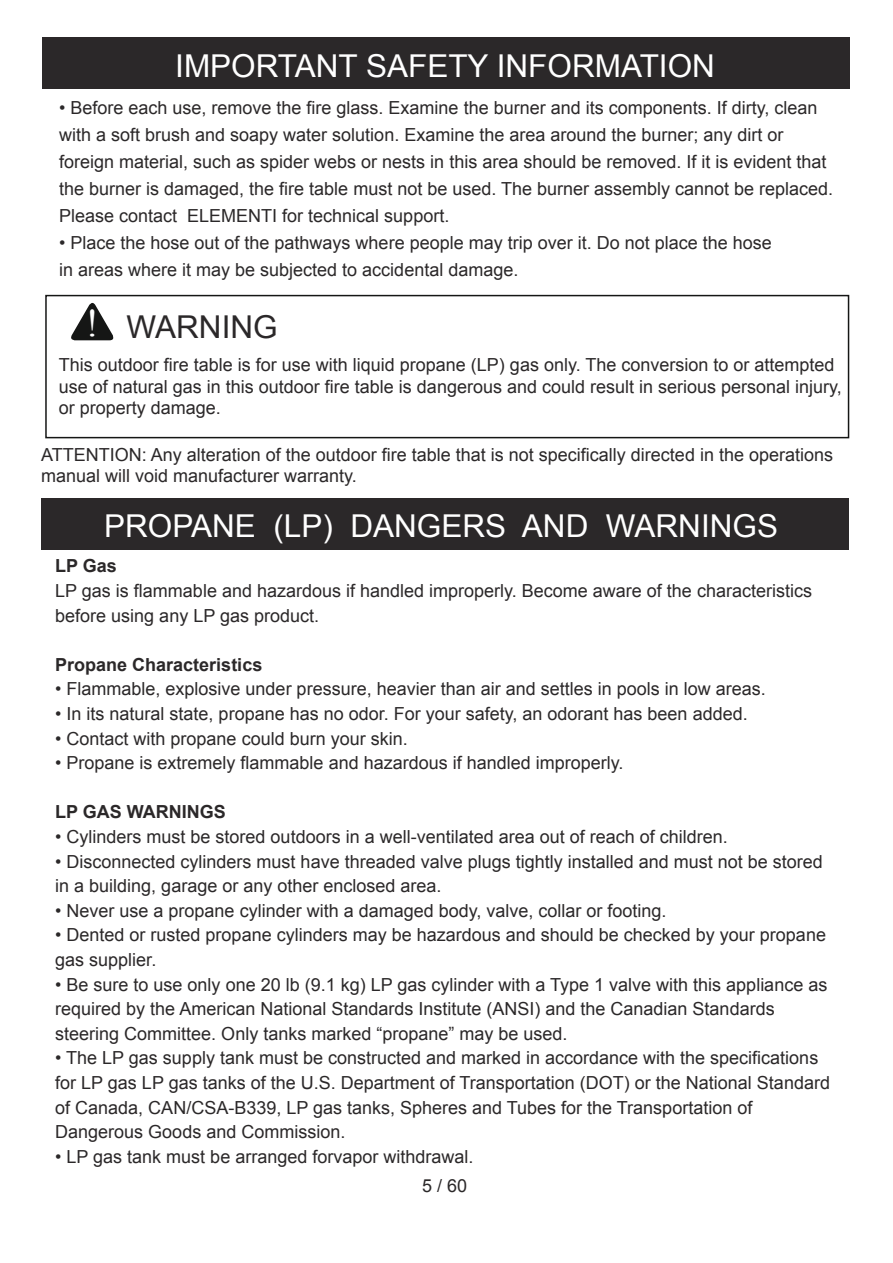
<style>
.page{position:relative;width:893px;height:1263px;background:#fff}
.page>*{position:absolute;margin:0;border:0;box-sizing:border-box;transform-origin:0 0}
.t1{font:31.5px "Arial";color:#fff}
.t2{font:31.5px "Arial";color:#2b2829}
.t3{font:18px/24.6px "Arial";color:#2b2829}
.t4{font:700 18px "Arial";color:#2b2829}
.s1{font-family:"Times New Roman";font-size:39px;color:#fff}
</style>
<div class="page">
<div style="left:42px;top:37px;width:808px;height:51px;background:#2b2829"></div>
<div style="left:45px;top:295px;width:804px;height:143px;border:2px solid #151615"></div>
<svg style="left:71px;top:302px;width:43px;height:38px"></svg>
<div style="left:41px;top:499px;width:808px;height:51px;background:#2b2829"></div>
<h1 class="t1" style="left:175px;top:54px;width:541px">IMPORTANT SAFETY INFORMATION</h1>
<p class="t3" style="left:59px;top:95px;width:776px;line-height:27px">ï Before each use, remove the fire glass. Examine the burner and its components. If dirty, clean with a soft brush and soapy water solution. Examine the area around the burner; any dirt or foreign material, such as spider webs or nests in this area should be removed. If it is evident that the burner is damaged, the fire table must not be used. The burner assembly cannot be replaced.<br>Please contact ELEMENTI for technical support.<br>ï Place the hose out of the pathways where people may trip over it. Do not place the hose<br>in areas where it may be subjected to accidental damage.</p>
<h1 class="t2" style="left:86px;top:315px;width:193px"><span class="s1">!</span> WARNING</h1>
<p class="t3" style="left:59px;top:356px;width:785px;line-height:21.6px">This outdoor fire table is for use with liquid propane (LP) gas only. The conversion to or attempted use of natural gas in this outdoor fire table is dangerous and could result in serious personal injury, or property damage.</p>
<p class="t3" style="left:41px;top:445px;width:794px;line-height:21.6px">ATTENTION: Any alteration of the outdoor fire table that is not specifically directed in the operations manual will void manufacturer warranty.</p>
<h1 class="t1" style="left:104px;top:514px;width:675px">PROPANE (LP) DANGERS AND WARNINGS</h1>
<p class="t4" style="left:55px;top:559px;width:63px">LP Gas</p>
<p class="t3" style="left:55px;top:580px;width:758px">LP gas is flammable and hazardous if handled improperly. Become aware of the characteristics before using any LP gas product.</p>
<p class="t4" style="left:55px;top:658px;width:209px">Propane Characteristics</p>
<p class="t3" style="left:55px;top:678px;width:712px">ï Flammable, explosive under pressure, heavier than air and settles in pools in low areas. ï In its natural state, propane has no odor. For your safety, an odorant has been added.<br>ï Contact with propane could burn your skin.<br>ï Propane is extremely flammable and hazardous if handled improperly.</p>
<p class="t4" style="left:55px;top:805px;width:172px">LP GAS WARNINGS</p>
<p class="t3" style="left:55px;top:826px;width:776px">ï Cylinders must be stored outdoors in a well-ventilated area out of reach of children.<br>ï Disconnected cylinders must have threaded valve plugs tightly installed and must not be stored in a building, garage or any other enclosed area.<br>ï Never use a propane cylinder with a damaged body, valve, collar or footing.<br>ï Dented or rusted propane cylinders may be hazardous and should be checked by your propane gas supplier.<br>ï Be sure to use only one 20 lb (9.1 kg) LP gas cylinder with a Type 1 valve with this appliance as required by the American National Standards Institute (ANSI) and the Canadian Standards steering Committee. Only tanks marked ìpropaneî may be used.<br>ï The LP gas supply tank must be constructed and marked in accordance with the specifications for LP gas LP gas tanks of the U.S. Department of Transportation (DOT) or the National Standard of Canada, CAN/CSA-B339, LP gas tanks, Spheres and Tubes for the Transportation of Dangerous Goods and Commission.<br>ï LP gas tank must be arranged forvapor withdrawal.</p>
<p class="t3" style="left:422px;top:1175px;width:47px">5 / 60</p>
</div>
